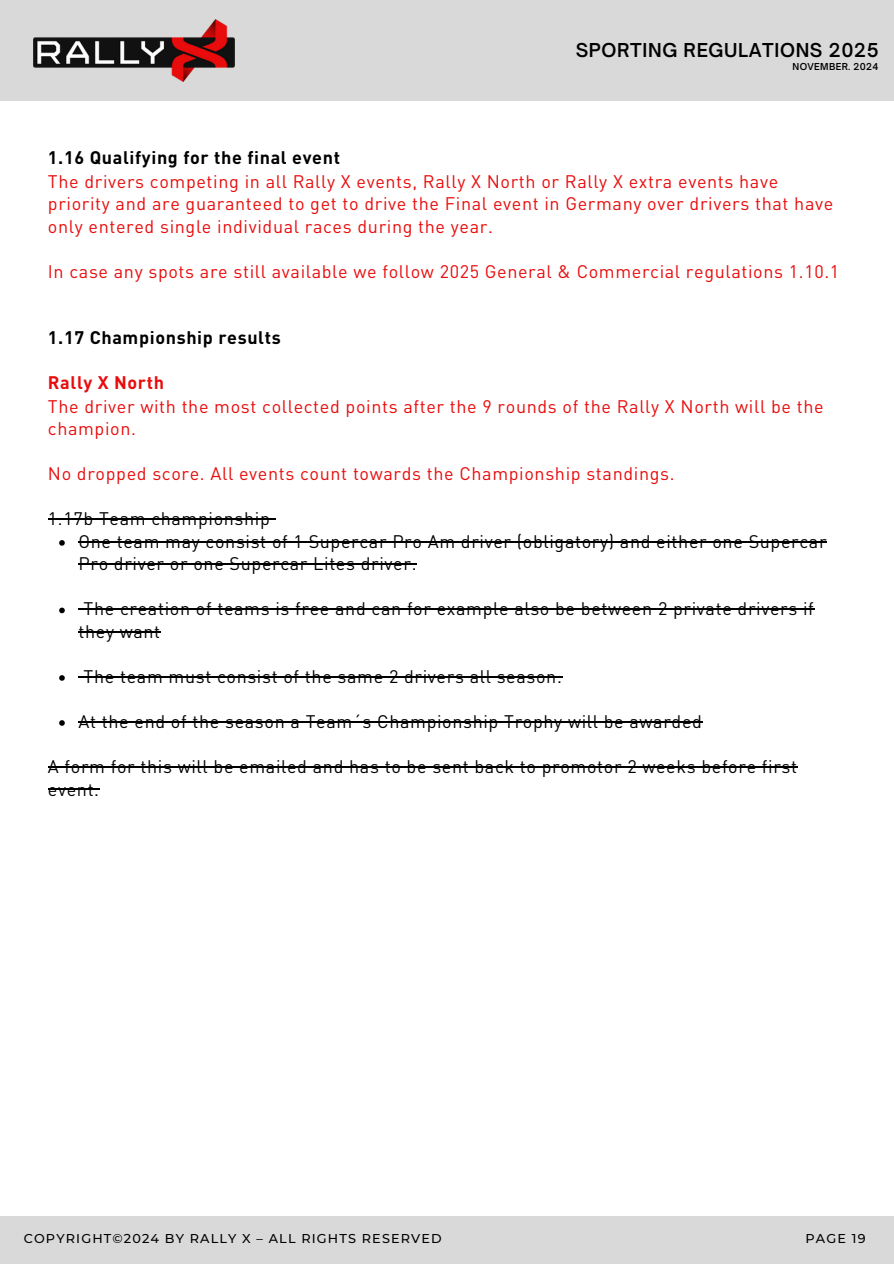
<style>
.page{position:relative;width:894px;height:1264px;background:#fff}
.page>*{position:absolute;margin:0;border:0;box-sizing:border-box;transform-origin:0 0}
.t1{font:600 18.3px "Open Sauce One";letter-spacing:.035em;color:#000}
.t2{font:18px/22.8px "DIN Pro";letter-spacing:.035em;color:#e90c0c}
.t3{font:18px/22.5px "DIN Pro";letter-spacing:.035em;color:#000}
.t4{font:700 18px "DIN Pro";letter-spacing:.035em;color:#000}
.t5{font:500 12.75px "Montserrat";letter-spacing:.09em;color:#000}
.t6{font:600 9.15px "Open Sauce One";letter-spacing:.035em;color:#000}
.s1{font-weight:700;color:#000}
.s2{font-weight:700}
</style>
<div class="page">
<div style="left:0;top:0;width:893px;height:101px;background:#d9d9d9"></div>
<div style="left:0;top:1216px;width:893px;height:47px;background:#d9d9d9"></div>
<hr style="left:48px;top:518px;width:222px;height:2px;background:#000">
<svg style="left:59px;top:540px;width:6px;height:5px"></svg>
<hr style="left:78px;top:541px;width:749px;height:1px;background:#000">
<hr style="left:78px;top:563px;width:339px;height:2px;background:#000">
<svg style="left:59px;top:607px;width:6px;height:6px"></svg>
<svg style="left:78px;top:608px;width:6px;height:2px"></svg>
<hr style="left:84px;top:608px;width:730px;height:2px;background:#000">
<hr style="left:78px;top:631px;width:83px;height:1px;background:#000">
<svg style="left:59px;top:675px;width:6px;height:5px"></svg>
<hr style="left:84px;top:676px;width:478px;height:1px;background:#000">
<svg style="left:59px;top:720px;width:6px;height:5px"></svg>
<hr style="left:78px;top:721px;width:624px;height:1px;background:#000">
<hr style="left:48px;top:766px;width:749px;height:1px;background:#000">
<hr style="left:48px;top:788px;width:52px;height:2px;background:#000">
<img style="left:33px;top:19px;width:202px;height:62px">
<p class="t1" style="left:575px;top:38px;width:304px">SPORTING REGULATIONS 2025</p>
<p class="t6" style="left:792px;top:61px;width:87px">NOVEMBER. 2024</p>
<p class="t2" style="left:48px;top:146px;width:786px"><span class="s1">1.16 Qualifying for the final event<br></span>The drivers competing in all Rally X events, Rally X North or Rally X extra events have priority and are guaranteed to get to drive the Final event in Germany over drivers that have only entered single individual races during the year.</p>
<h1 class="t2" style="left:48px;top:259px;width:792px">In case any spots are still available we follow 2025 General &amp; Commercial regulations 1.10.1</h1>
<p class="t4" style="left:48px;top:326px;width:234px">1.17 Championship results</p>
<h3 class="t2" style="left:48px;top:371px;width:777px"><span class="s2">Rally X North<br></span>The driver with the most collected points after the 9 rounds of the Rally X North will be the champion.</h3>
<h3 class="t2" style="left:48px;top:462px;width:628px">No dropped score. All events count towards the Championship standings.</h3>
<h2 class="t3" style="left:48px;top:507px;width:223px">1.17b Team championship</h2>
<h3 class="t3" style="left:78px;top:530px;width:749px">One team may consist of 1 Supercar Pro Am driver (obligatory) and either one Supercar<br>Pro driver or one Supercar Lites driver.</h3>
<h3 class="t3" style="left:78px;top:597px;width:736px">The creation of teams is free and can for example also be between 2 private drivers if they want</h3>
<h3 class="t3" style="left:84px;top:665px;width:479px">The team must consist of the same 2 drivers all season.</h3>
<p class="t3" style="left:78px;top:710px;width:624px">At the end of the season a Team´s Championship Trophy will be awarded</p>
<p class="t3" style="left:48px;top:755px;width:750px">A form for this will be emailed and has to be sent back to promotor 2 weeks before first event.</p>
<h3 class="t5" style="left:24px;top:1230px;width:419px">COPYRIGHT©2024 BY RALLY X – ALL RIGHTS RESERVED</h3>
<h4 class="t5" style="left:805px;top:1230px;width:61px">PAGE 19</h4>
</div>
